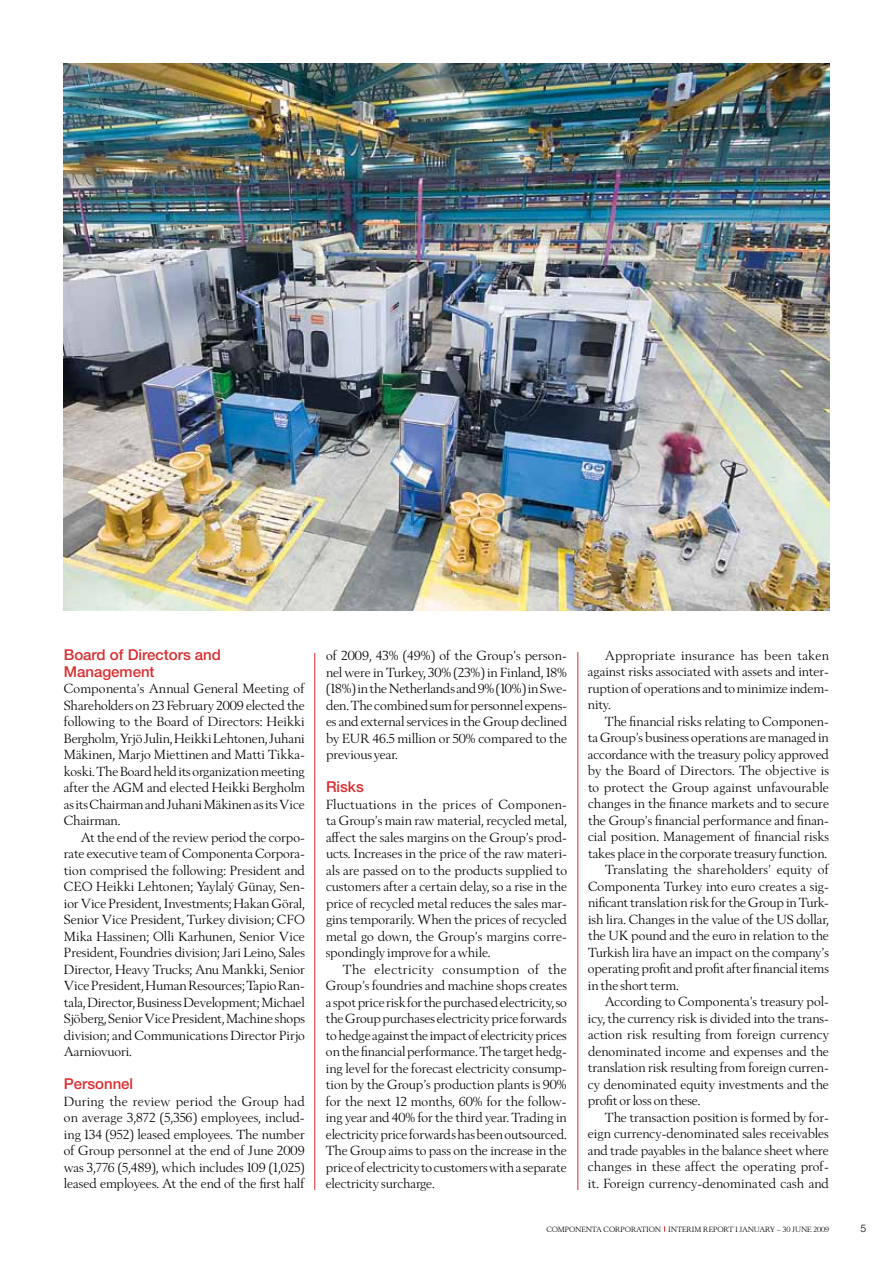
<style>
.page{position:relative;width:893px;height:1263px;background:#fff}
.page>*{position:absolute;margin:0;border:0;box-sizing:border-box;transform-origin:0 0}
.t1{font:500 15px/16.5px "Helvetica Neue LT Std";color:#dc2d2f}
.t2{font:13.05px/16.5px "Berling Nova Display Pro";color:#000;text-align:justify}
.t3{font:13.05px "Berling Nova Display Pro";letter-spacing:.02em;color:#000}
.t4{font:300 10.5px "Helvetica Neue LT Std";color:#000}
.t5{font:7.5px "Berling Nova Display Pro";letter-spacing:-.005em;color:#000}
</style>
<div class="page">
<img style="left:64px;top:64px;width:765px;height:547px">
<hr style="left:314px;top:653px;width:1px;height:536px;background:#dc2d2f">
<hr style="left:577px;top:652px;width:1px;height:537px;background:#dc2d2f">
<p class="t1" style="left:64px;top:646px;width:159px">Board of Directors and<br>Management</p>
<p class="t2" style="left:64px;top:680px;width:243px">Componenta’s Annual General Meeting of Shareholders on 23 February 2009 elected the following to the Board of Directors: Heikki Bergholm, Yrjö Julin,HeikkiLehtonen,Juhani Mäkinen, Marjo Miettinen and Matti Tikka&shy;koski. TheBoardheldits organizationmeeting after the AGM and elected Heikki Bergholm asitsChairmanandJuhaniMäkinenasitsVice Chairman.</p>
<p class="t2" style="left:64px;top:828px;width:243px;text-indent:17px">At the end of the review period the corpo&shy;rate executive team of Componenta Corpora&shy;tion comprised the following: President and CEO Heikki Lehtonen; Yaylalý Günay, Sen&shy;ior Vice President, Investments; Hakan Göral, Senior Vice President, Turkey division; CFO Mika Hassinen; Olli Karhunen, Senior Vice President, Foundries division; Jari Leino, Sales Director, Heavy Trucks; Anu Mankki, Senior Vice President,HumanResources; TapioRan&shy;tala, Director,Business Development;Michael Sjöberg,SeniorVice President,Machine shops division; and Communications Director Pirjo Aarniovuori.</p>
<p class="t1" style="left:64px;top:1075px;width:71px">Personnel</p>
<p class="t2" style="left:64px;top:1093px;width:242px">During the review period the Group had on average 3,872 (5,356) employees, includ&shy;ing 134 (952) leased employees. The number of Group personnel at the end of June 2009 was 3,776 (5,489), which includes 109 (1,025) leased employees. At the end of the first half</p>
<p class="t2" style="left:326px;top:647px;width:243px">of 2009, 43% (49%) of the Group’s person&shy;nel were in Turkey, 30% (23%) in Finland, 18% (18%)inthe Netherlands and9%(10%)inSwe&shy;den. The combinedsumforpersonnel expens&shy;es and external services in the Group declined by EUR 46.5 million or 50% compared to the previous year.</p>
<p class="t1" style="left:326px;top:778px;width:39px">Risks</p>
<p class="t2" style="left:326px;top:796px;width:243px">Fluctuations in the prices of Componen&shy;ta Group’s main raw material, recycled metal, affect the sales margins on the Group’s prod&shy;ucts. Increases in the price of the raw materi&shy;als are passed on to the products supplied to customers after a certain delay, so a rise in the price of recycled metal reduces the sales mar&shy;gins temporarily. When the prices of recycled metal go down, the Group’s margins corre&shy;spondingly improve for awhile.</p>
<p class="t2" style="left:326px;top:960px;width:243px;text-indent:17px">The electricity consumption of the Group’s foundries and machine shops creates a spotprice riskforthepurchasedelectricity,so theGrouppurchases electricityprice forwards tohedge againstthe impactof electricityprices onthefinancialperformance. The targethedg&shy;ing level for the forecast electricity consump&shy;tion by the Group’s production plants is 90% for the next 12 months, 60% for the follow&shy;ing year and 40% for the third year. Trading in electricityprice forwardshasbeenoutsourced.<br>The Group aims to pass on the increase in the priceof electricitytocustomerswitha separate electricity surcharge.</p>
<p class="t2" style="left:588px;top:647px;width:242px;text-indent:17px">Appropriate insurance has been taken against risks associated with assets and inter&shy;ruption of operations and to minimize indem&shy;nity.</p>
<p class="t2" style="left:605px;top:713px;width:225px">The financial risks relating to Componen-</p>
<p class="t2" style="left:588px;top:729px;width:242px">ta Group’s business operations are managed in</p>
<p class="t2" style="left:588px;top:746px;width:242px">accordance with the treasury policy approved</p>
<p class="t2" style="left:588px;top:762px;width:242px">by the Board of Directors. The objective is</p>
<p class="t2" style="left:588px;top:779px;width:242px">to protect the Group against unfavourable</p>
<p class="t2" style="left:588px;top:795px;width:242px">changes in the finance markets and to secure</p>
<p class="t2" style="left:588px;top:812px;width:242px">the Group’s financial performance and finan-</p>
<p class="t2" style="left:588px;top:828px;width:242px">cial position. Management of financial risks</p>
<p class="t2" style="left:588px;top:845px;width:241px">takes place in the corporate treasury function.</p>
<p class="t3" style="left:605px;top:862px;width:225px">Translating the shareholders’ equity of</p>
<p class="t2" style="left:588px;top:878px;width:242px">Componenta Turkey into euro creates a sig-</p>
<p class="t2" style="left:588px;top:894px;width:242px">nificant translation risk for the Group in Turk-</p>
<p class="t2" style="left:588px;top:911px;width:242px">ish lira. Changes in the value of the US dollar,</p>
<p class="t2" style="left:588px;top:927px;width:242px">the UK pound and the euro in relation to the</p>
<p class="t2" style="left:588px;top:944px;width:242px">Turkish lira have an impact on the company’s</p>
<p class="t2" style="left:588px;top:960px;width:242px">operating profit and profit after financial items</p>
<p class="t2" style="left:588px;top:977px;width:92px">in the shortterm.</p>
<p class="t2" style="left:605px;top:993px;width:225px">According to Componenta’s treasury pol-</p>
<p class="t2" style="left:588px;top:1010px;width:242px">icy, the currency risk is divided into the trans-</p>
<p class="t2" style="left:588px;top:1026px;width:242px">action risk resulting from foreign currency</p>
<p class="t2" style="left:588px;top:1043px;width:242px">denominated income and expenses and the</p>
<p class="t2" style="left:588px;top:1059px;width:242px">translation risk resulting from foreign curren-</p>
<p class="t2" style="left:588px;top:1076px;width:242px">cy denominated equity investments and the</p>
<p class="t2" style="left:588px;top:1092px;width:114px">profit or loss on these.</p>
<p class="t2" style="left:605px;top:1109px;width:225px">The transaction position is formed by for-</p>
<p class="t2" style="left:588px;top:1125px;width:242px">eign currency-denominated sales receivables</p>
<p class="t2" style="left:588px;top:1142px;width:242px">and trade payables in the balance sheet where</p>
<p class="t2" style="left:588px;top:1158px;width:242px">changes in these affect the operating prof-</p>
<p class="t2" style="left:588px;top:1175px;width:242px">it. Foreign currency-denominated cash and</p>
<p class="t5" style="left:546px;top:1224px;width:141px">Componenta CORPORATION interimre</p>
<p class="t5" style="left:713px;top:1224px;width:118px">port 1 January – 30 June 2009</p>
<p class="t4" style="left:860px;top:1221px;width:7px">5</p>
</div>
